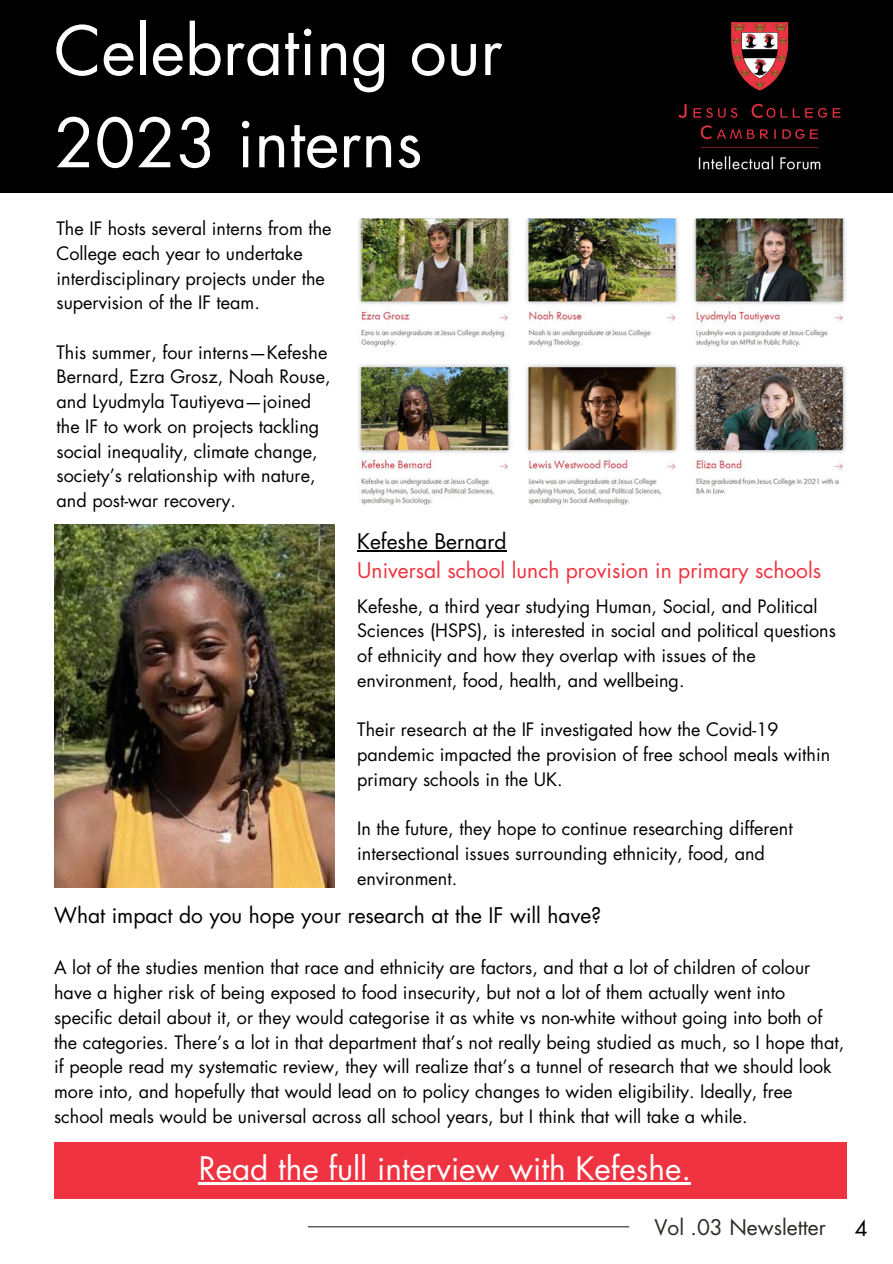
<style>
.page{position:relative;width:893px;height:1264px;background:#fff}
.page>*{position:absolute;margin:0;border:0;box-sizing:border-box;transform-origin:0 0}
.t1{font:66px "Futura Std";color:#fff}
.t2{font:31.5px "Futura Std";color:#fefefe}
.t3{font:21px "Futura Std";color:#000}
.t4{font:21px "Futura Std";color:#ef3340}
.t5{font:21px "Futura Std";color:#2d2926}
.t6{font:18px/24.8px "Futura Std";color:#000}
</style>
<div class="page">
<div style="left:0;top:0;width:892px;height:193px;background:#000"></div>
<hr style="left:308px;top:1226px;width:321px;height:1px;background:#2d2926">
<img style="left:678px;top:22px;width:163px;height:148px">
<img style="left:54px;top:524px;width:280px;height:363px">
<div style="left:54px;top:1142px;width:793px;height:56px;background:#ef3340"></div>
<img style="left:357px;top:219px;width:489px;height:286px">
<hr style="left:357px;top:550px;width:149px;height:1px;background:#000">
<hr style="left:199px;top:1182px;width:492px;height:2px;background:#fefefe">
<p class="t1" style="left:54px;top:21px;width:450px">Celebrating our</p>
<p class="t1" style="left:54px;top:113px;width:370px">2023 interns</p>
<p class="t6" style="left:57px;top:217px;width:276px">The IF hosts several interns from the College each year to undertake interdisciplinary projects under the supervision of the IF team.</p>
<p class="t6" style="left:57px;top:340px;width:275px">This summer, four interns—Kefeshe Bernard, Ezra Grosz, Noah Rouse, and Lyudmyla Tautiyeva—joined the IF to work on projects tackling social inequality, climate change, society’s relationship with nature, and post-war recovery.</p>
<p class="t3" style="left:357px;top:531px;width:151px">Kefeshe Bernard</p>
<p class="t4" style="left:357px;top:560px;width:465px">Universal school lunch provision in primary schools</p>
<p class="t6" style="left:357px;top:594px;width:480px">Kefeshe, a third year studying Human, Social, and Political Sciences (HSPS), is interested in social and political questions of ethnicity and how they overlap with issues of the environment, food, health, and wellbeing.</p>
<p class="t6" style="left:357px;top:718px;width:474px">Their research at the IF investigated how the Covid-19 pandemic impacted the provision of free school meals within primary schools in the UK.</p>
<p class="t6" style="left:357px;top:817px;width:437px">In the future, they hope to continue researching different intersectional issues surrounding ethnicity, food, and environment.</p>
<p class="t3" style="left:54px;top:905px;width:549px">What impact do you hope your research at the IF will have?</p>
<p class="t6" style="left:54px;top:956px;width:791px">A lot of the studies mention that race and ethnicity are factors, and that a lot of children of colour have a higher risk of being exposed to food insecurity, but not a lot of them actually went into specific detail about it, or they would categorise it as white vs non-white without going into both of the categories. There’s a lot in that department that’s not really being studied as much, so I hope that, if people read my systematic review, they will realize that’s a tunnel of research that we should look more into, and hopefully that would lead on to policy changes to widen eligibility. Ideally, free school meals would be universal across all school years, but I think that will take a while.</p>
<p class="t2" style="left:199px;top:1153px;width:494px">Read the full interview with Kefeshe.</p>
<p class="t5" style="left:654px;top:1217px;width:173px">Vol .03 Newsletter</p>
<p class="t3" style="left:854px;top:1218px;width:14px">4</p>
</div>
